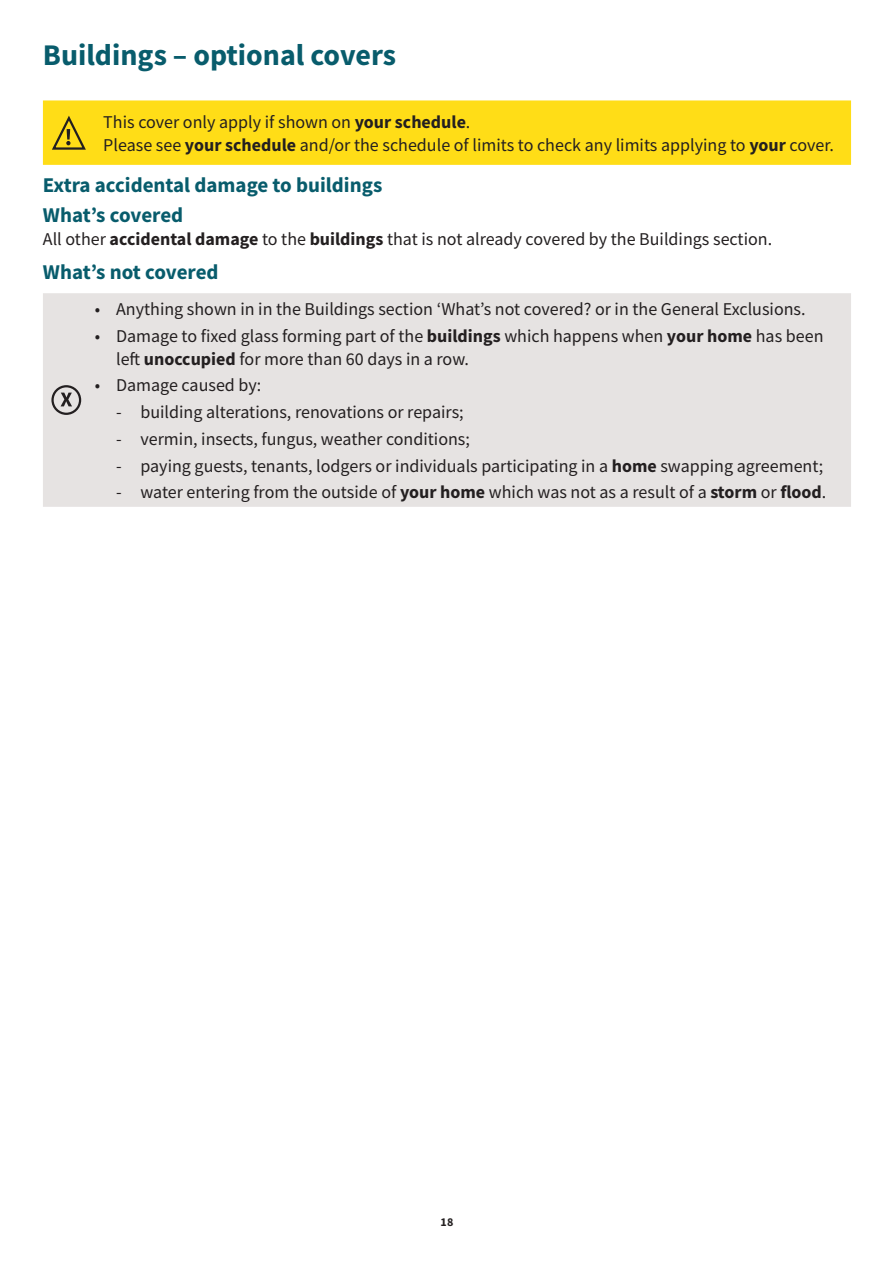
<style>
.page{position:relative;width:894px;height:1264px;background:#fff}
.page>*{position:absolute;margin:0;border:0;box-sizing:border-box;transform-origin:0 0}
.t1{font:700 30px "Source Sans Pro";color:#085c6c}
.t2{font:700 21px/29.7px "Source Sans Pro";color:#085c6c}
.t3{font:18px/22.5px "Source Sans Pro";color:#231f20}
.t4{font:700 12px "Source Sans Pro";color:#231f20}
.s1{font-weight:700}
</style>
<div class="page">
<div style="left:43px;top:100px;width:808px;height:65px;background:#ffdd17"></div>
<svg style="left:50px;top:115px;width:38px;height:36px"></svg>
<div style="left:43px;top:293px;width:808px;height:214px;background:#e6e3e2"></div>
<div style="left:51px;top:385px;width:30px;height:30px;border:2px solid #231f20;border-radius:50%"></div>
<svg style="left:61px;top:392px;width:11px;height:14px"></svg>
<h1 class="t1" style="left:43px;top:35px;width:354px">Buildings – optional covers</h1>
<p class="t3" style="left:103px;top:111px;width:732px">This cover only apply if shown on <span class="s1">your schedule</span>.<br>Please see <span class="s1">your schedule</span> and/or the schedule of limits to check any limits applying to <span class="s1">your</span> cover.</p>
<p class="t2" style="left:43px;top:170px;width:341px">Extra accidental damage to buildings<br>What’s covered</p>
<p class="t3" style="left:43px;top:227px;width:731px">All other <span class="s1">accidental damage</span> to the <span class="s1">buildings</span> that is not already covered by the Buildings section.</p>
<p class="t2" style="left:43px;top:257px;width:177px">What’s not covered</p>
<p class="t3" style="left:95px;top:298px;width:712px">• Anything shown in in the Buildings section ‘What’s not covered? or in the General Exclusions.</p>
<p class="t3" style="left:116px;top:325px;width:709px;text-indent:-21px">• Damage to fixed glass forming part of the <span class="s1">buildings</span> which happens when <span class="s1">your home</span> has been left <span class="s1">unoccupied</span> for more than 60 days in a row.</p>
<p class="t3" style="left:95px;top:374px;width:168px">• Damage caused by:</p>
<p class="t3" style="left:116px;top:401px;width:349px">- building alterations, renovations or repairs;</p>
<p class="t3" style="left:116px;top:427px;width:355px">- vermin, insects, fungus, weather conditions;</p>
<p class="t3" style="left:116px;top:454px;width:709px">- paying guests, tenants, lodgers or individuals participating in a <span class="s1">home</span> swapping agreement;</p>
<p class="t3" style="left:116px;top:481px;width:712px">- water entering from the outside of <span class="s1">your home</span> which was not as a result of a <span class="s1">storm</span> or <span class="s1">flood</span>.</p>
<p class="t4" style="left:441px;top:1213px;width:14px">18</p>
</div>
